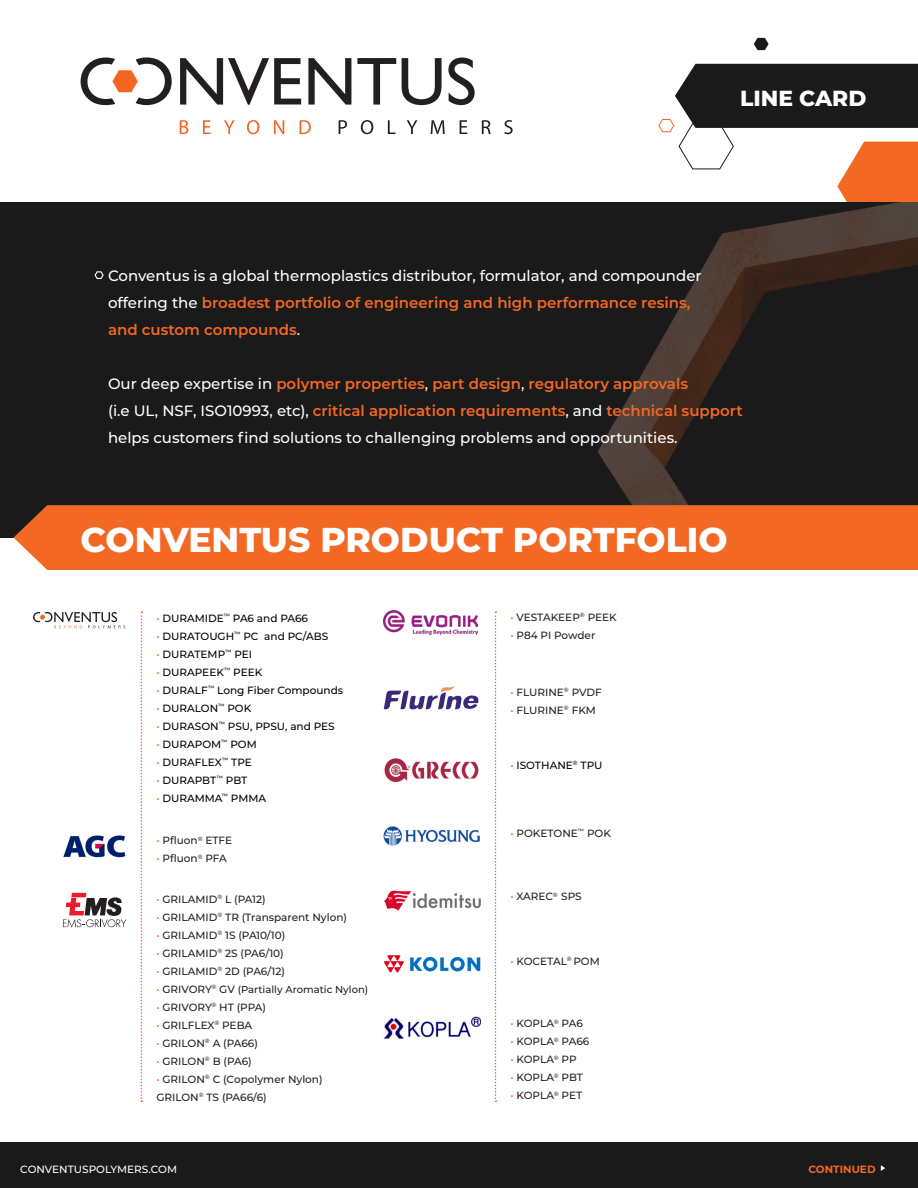
<style>
.page{position:relative;width:918px;height:1188px;background:#fff}
.page>*{position:absolute;margin:0;border:0;box-sizing:border-box;transform-origin:0 0}
.t1{font:800 34.5px "Montserrat";color:#fff}
.t2{font:800 21.75px "Montserrat";color:#fff}
.t3{font:500 15px/27px "Montserrat";color:#fff}
.t4{font:500 10.5px "Montserrat";color:#231f20}
.Paragraph_Style_1{font:500 10.5px "Montserrat";color:#000}
.t5{font:500 10.5px "Montserrat";color:#fff}
.t6{font:700 10.5px "Montserrat";color:#f36823}
.t7{font:500 10.05px "Montserrat";color:#231f20}
.s1{font-weight:600;color:#f36823}
.s2{color:#f36823}
.s3{font-size:10.5px;color:#f36823}
.s4{font-size:10.5px}
.s5{color:#f06424}
</style>
<div class="page">
<svg style="left:180px;top:58px;width:121px;height:47px"></svg>
<svg style="left:308px;top:58px;width:43px;height:47px"></svg>
<svg style="left:357px;top:58px;width:39px;height:47px"></svg>
<svg style="left:402px;top:58px;width:40px;height:47px"></svg>
<svg style="left:448px;top:58px;width:27px;height:47px"></svg>
<svg style="left:81px;top:57px;width:91px;height:48px"></svg>
<svg style="left:339px;top:120px;width:8px;height:14px"></svg>
<svg style="left:361px;top:120px;width:12px;height:14px"></svg>
<svg style="left:388px;top:120px;width:8px;height:14px"></svg>
<svg style="left:407px;top:120px;width:10px;height:14px"></svg>
<svg style="left:431px;top:120px;width:14px;height:14px"></svg>
<svg style="left:460px;top:120px;width:7px;height:14px"></svg>
<svg style="left:482px;top:120px;width:9px;height:14px"></svg>
<svg style="left:504px;top:120px;width:9px;height:14px"></svg>
<svg style="left:180px;top:120px;width:8px;height:14px"></svg>
<svg style="left:203px;top:120px;width:8px;height:14px"></svg>
<svg style="left:224px;top:120px;width:11px;height:14px"></svg>
<svg style="left:247px;top:120px;width:12px;height:14px"></svg>
<svg style="left:274px;top:120px;width:10px;height:14px"></svg>
<svg style="left:300px;top:120px;width:11px;height:14px"></svg>
<svg style="left:754px;top:38px;width:15px;height:12px"></svg>
<svg style="left:658px;top:64px;width:260px;height:138px"></svg>
<div style="left:0;top:202px;width:918px;height:336px;background:#1a1a1a"></div>
<img style="left:597px;top:202px;width:321px;height:303px">
<div style="left:14px;top:505px;width:904px;height:65px;background:#f36823"></div>
<svg style="left:94px;top:271px;width:10px;height:8px"></svg>
<div style="left:0;top:1143px;width:918px;height:45px;background:#1a1a1a"></div>
<svg style="left:881px;top:1165px;width:4px;height:6px"></svg>
<svg style="left:33px;top:612px;width:92px;height:16px"></svg>
<svg style="left:141px;top:611px;width:1px;height:491px"></svg>
<svg style="left:495px;top:611px;width:2px;height:491px"></svg>
<img style="left:384px;top:826px;width:95px;height:19px">
<img style="left:384px;top:890px;width:97px;height:20px">
<img style="left:63px;top:835px;width:63px;height:22px">
<svg style="left:63px;top:893px;width:63px;height:34px"></svg>
<img style="left:384px;top:611px;width:94px;height:24px">
<svg style="left:384px;top:686px;width:94px;height:23px"></svg>
<img style="left:384px;top:758px;width:95px;height:24px">
<img style="left:384px;top:955px;width:97px;height:17px">
<img style="left:384px;top:1017px;width:97px;height:21px">
<p class="t2" style="left:740px;top:82px;width:128px">LINE CARD</p>
<p class="t3" style="left:108px;top:261px;width:595px">Conventus is a global thermoplastics distributor, formulator, and compounder offering the <span class="s1">broadest portfolio of engineering and high performance resins, and custom compounds</span>.</p>
<p class="t3" style="left:108px;top:369px;width:636px">Our deep expertise in <span class="s1">polymer properties</span>, <span class="s1">part design</span>, <span class="s1">regulatory approvals<br></span>(i.e UL, NSF, ISO10993, etc), <span class="s1">critical application requirements</span>, and <span class="s1">technical support </span>helps customers find solutions to challenging problems and opportunities.</p>
<p class="t1" style="left:81px;top:514px;width:649px">CONVENTUS PRODUCT PORTFOLIO</p>
<p class="Paragraph_Style_1" style="left:156px;top:611px;width:153px"><span class="s2">•</span> DURAMIDE<sup>™</sup> PA6 and PA66</p>
<p class="Paragraph_Style_1" style="left:156px;top:629px;width:173px"><span class="s2">•</span> DURATOUGH<sup>™</sup> PC and PC/ABS</p>
<p class="Paragraph_Style_1" style="left:156px;top:647px;width:97px"><span class="s2">•</span> DURATEMP<sup>™</sup> PEI</p>
<p class="Paragraph_Style_1" style="left:156px;top:665px;width:107px"><span class="s2">•</span> DURAPEEK<sup>™</sup> PEEK</p>
<p class="Paragraph_Style_1" style="left:156px;top:683px;width:188px"><span class="s2">•</span> DURALF<sup>™</sup> Long Fiber Compounds</p>
<p class="Paragraph_Style_1" style="left:156px;top:701px;width:96px"><span class="s2">•</span> DURALON<sup>™</sup> POK</p>
<p class="Paragraph_Style_1" style="left:156px;top:719px;width:180px"><span class="s2">•</span> DURASON<sup>™</sup> PSU, PPSU, and PES</p>
<p class="Paragraph_Style_1" style="left:156px;top:737px;width:102px"><span class="s2">•</span> DURAPOM<sup>™</sup> POM</p>
<p class="Paragraph_Style_1" style="left:156px;top:755px;width:97px"><span class="s2">•</span> DURAFLEX<sup>™</sup> TPE</p>
<p class="Paragraph_Style_1" style="left:156px;top:773px;width:93px"><span class="s2">•</span> DURAPBT<sup>™</sup> PBT</p>
<p class="Paragraph_Style_1" style="left:156px;top:791px;width:111px"><span class="s2">•</span> DURAMMA<sup>™</sup> PMMA</p>
<p class="t4" style="left:156px;top:833px;width:77px"><span class="s2">•</span> Pfluon<sup>®</sup> ETFE</p>
<p class="t4" style="left:156px;top:851px;width:72px"><span class="s2">•</span> Pfluon<sup>®</sup> PFA</p>
<p class="t4" style="left:156px;top:892px;width:111px"><span class="s2">•</span> GRILAMID<sup>®</sup> L (PA12)</p>
<p class="t4" style="left:156px;top:910px;width:192px"><span class="s2">•</span> GRILAMID<sup>®</sup> TR (Transparent Nylon)</p>
<p class="t4" style="left:156px;top:928px;width:131px"><span class="s2">•</span> GRILAMID<sup>®</sup> 1S (PA10/10)</p>
<p class="t4" style="left:156px;top:946px;width:129px"><span class="s2">•</span> GRILAMID<sup>®</sup> 2S (PA6/10)</p>
<p class="t4" style="left:156px;top:964px;width:130px"><span class="s2">•</span> GRILAMID<sup>®</sup> 2D (PA6/12)</p>
<p class="t7" style="left:156px;top:982px;width:213px"><span class="s3">•</span> <span class="s4">GRIVORY</span><sup>®</sup> <span class="s4">GV</span> (Partially Aromatic Nylon)</p>
<p class="t4" style="left:156px;top:1000px;width:111px"><span class="s2">•</span> GRIVORY<sup>®</sup> HT (PPA)</p>
<p class="t4" style="left:156px;top:1018px;width:97px"><span class="s2">•</span> GRILFLEX<sup>®</sup> PEBA</p>
<p class="t4" style="left:156px;top:1036px;width:103px"><span class="s2">•</span> GRILON<sup>®</sup> A (PA66)</p>
<p class="t4" style="left:156px;top:1054px;width:97px"><span class="s2">•</span> GRILON<sup>®</sup> B (PA6)</p>
<p class="t4" style="left:156px;top:1072px;width:168px"><span class="s2">•</span> GRILON<sup>®</sup> C (Copolymer Nylon)</p>
<p class="t4" style="left:156px;top:1090px;width:112px">GRILON<sup>®</sup> TS (PA66/6)</p>
<p class="t4" style="left:510px;top:610px;width:108px"><span class="s2">•</span> VESTAKEEP<sup>®</sup> PEEK</p>
<p class="t4" style="left:510px;top:628px;width:86px"><span class="s2">•</span> P84 PI Powder</p>
<p class="t4" style="left:510px;top:684px;width:93px"><span class="s2">•</span> FLURINE<sup>®</sup> PVDF</p>
<p class="t4" style="left:510px;top:702px;width:87px"><span class="s2">•</span> FLURINE<sup>®</sup> FKM</p>
<p class="Paragraph_Style_1" style="left:510px;top:758px;width:94px"><span class="s5">•</span> ISOTHANE<sup>®</sup> TPU</p>
<p class="t4" style="left:510px;top:825px;width:102px"><span class="s2">•</span> POKETONE<sup>™</sup> POK</p>
<p class="t4" style="left:510px;top:889px;width:73px"><span class="s2">•</span> XAREC<sup>®</sup> SPS</p>
<p class="t4" style="left:510px;top:954px;width:91px"><span class="s2">•</span> KOCETAL<sup>®</sup> POM</p>
<p class="t4" style="left:510px;top:1016px;width:74px"><span class="s2">•</span> KOPLA<sup>®</sup> PA6</p>
<p class="t4" style="left:510px;top:1034px;width:80px"><span class="s2">•</span> KOPLA<sup>®</sup> PA66</p>
<p class="t4" style="left:510px;top:1052px;width:68px"><span class="s2">•</span> KOPLA<sup>®</sup> PP</p>
<p class="t4" style="left:510px;top:1070px;width:74px"><span class="s2">•</span> KOPLA<sup>®</sup> PBT</p>
<p class="t4" style="left:510px;top:1088px;width:73px"><span class="s2">•</span> KOPLA<sup>®</sup> PET</p>
<p class="t5" style="left:20px;top:1162px;width:158px">CONVENTUSPOLYMERS.COM</p>
<p class="t6" style="left:808px;top:1161px;width:69px">CONTINUED</p>
</div>
